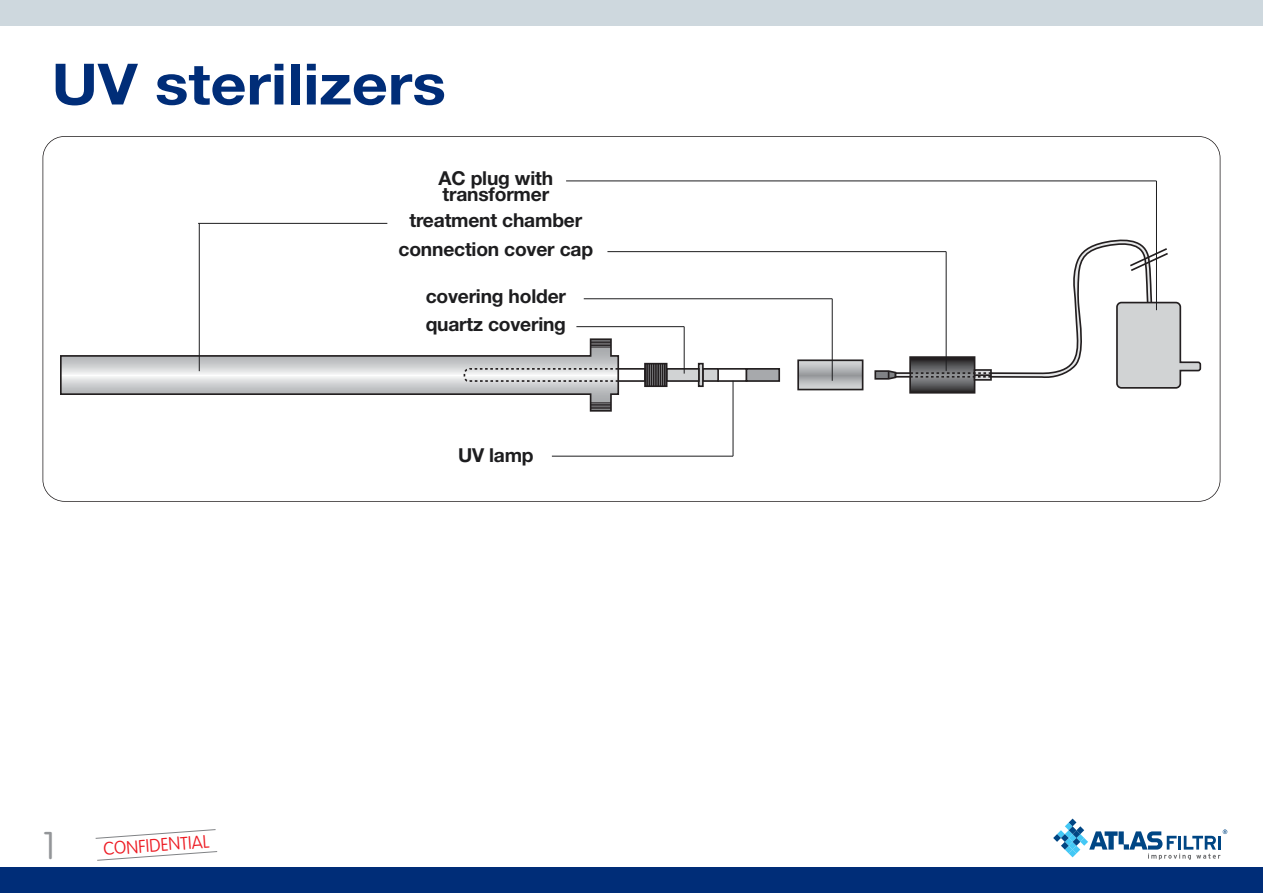
<style>
.page{position:relative;width:1263px;height:893px;background:#fff}
.page>*{position:absolute;margin:0;border:0;box-sizing:border-box;transform-origin:0 0}
.t1{font:700 57px "Helvetica Neue";color:#002d78;scale:1.1 1}
.t2{font:100 38.1px "VAG Rounded";color:#939598}
.t3{font:700 19.2px/28.7px "Helvetica Neue";letter-spacing:-.01em;color:#1d1d1f}
.t4{font:100 18px "VAG Rounded";color:#ed1c24}
</style>
<div class="page">
<div style="left:43px;top:136px;width:1177px;height:366px;border:2px solid #231f20;border-radius:22px"></div>
<svg style="left:95px;top:829px;width:123px;height:32px"></svg>
<div style="left:0;top:0;width:1263px;height:26px;background:#ced8de"></div>
<div style="left:0;top:867px;width:1263px;height:26px;background:#002d78"></div>
<svg style="left:1053px;top:819px;width:174px;height:41px"></svg>
<div style="left:910px;top:357px;width:64px;height:36px;background:#373536"></div>
<div style="left:909px;top:356px;width:66px;height:38px;border:2px solid #231f20"></div>
<svg style="left:800px;top:362px;width:60px;height:25px"></svg>
<div style="left:797px;top:359px;width:66px;height:31px;border:2px solid #231f20"></div>
<div style="left:717px;top:368px;width:30px;height:14px;border:2px solid #231f20"></div>
<div style="left:746px;top:369px;width:33px;height:12px;background:#a7a9ac"></div>
<div style="left:746px;top:368px;width:34px;height:14px;border:2px solid #231f20"></div>
<div style="left:703px;top:369px;width:15px;height:12px;background:#d1d3d4"></div>
<div style="left:702px;top:368px;width:17px;height:14px;border:2px solid #231f20"></div>
<div style="left:698px;top:363px;width:6px;height:24px;border:2px solid #231f20"></div>
<div style="left:667px;top:369px;width:32px;height:12px;background:#d1d3d4"></div>
<div style="left:666px;top:368px;width:34px;height:14px;border:2px solid #231f20"></div>
<svg style="left:654px;top:366px;width:10px;height:18px"></svg>
<svg style="left:647px;top:366px;width:7px;height:18px"></svg>
<hr style="left:655px;top:364px;width:2px;height:22px;background:#231f20">
<hr style="left:657px;top:364px;width:2px;height:22px;background:#231f20">
<hr style="left:659px;top:364px;width:2px;height:22px;background:#231f20">
<svg style="left:662px;top:366px;width:1px;height:18px"></svg>
<div style="left:644px;top:363px;width:23px;height:24px;border:2px solid #231f20"></div>
<svg style="left:60px;top:338px;width:560px;height:74px"></svg>
<div style="left:617px;top:368px;width:29px;height:14px;border:2px solid #231f20"></div>
<svg style="left:874px;top:370px;width:23px;height:10px"></svg>
<div style="left:895px;top:372px;width:16px;height:6px;border:2px solid #231f20"></div>
<svg style="left:910px;top:239px;width:292px;height:150px"></svg>
<hr style="left:198px;top:223px;width:189px;height:1px;background:#1d1d1f">
<hr style="left:607px;top:251px;width:339px;height:1px;background:#1d1d1f">
<hr style="left:946px;top:252px;width:1px;height:119px;background:#1d1d1f">
<hr style="left:566px;top:181px;width:590px;height:1px;background:#1d1d1f">
<hr style="left:1156px;top:181px;width:1px;height:129px;background:#1d1d1f">
<hr style="left:552px;top:456px;width:181px;height:1px;background:#1d1d1f">
<hr style="left:733px;top:381px;width:1px;height:75px;background:#1d1d1f">
<hr style="left:584px;top:298px;width:248px;height:1px;background:#1d1d1f">
<hr style="left:576px;top:326px;width:108px;height:1px;background:#1d1d1f">
<hr style="left:684px;top:327px;width:1px;height:47px;background:#1d1d1f">
<hr style="left:832px;top:299px;width:1px;height:82px;background:#1d1d1f">
<hr style="left:199px;top:223px;width:1px;height:148px;background:#1d1d1f">
<h1 class="t1" style="left:52px;top:64px;width:360px">UV sterilizers</h1>
<p class="t3" style="left:439px;top:172px;width:116px;line-height:16.5px">AC plug with transformer</p>
<p class="t3" style="left:399px;top:208px;width:196px;text-align:center">treatment chamber connection cover cap</p>
<p class="t3" style="left:426px;top:284px;width:142px;line-height:27.9px">covering holder quartz covering</p>
<h2 class="t2" style="left:43px;top:830px;width:15px">1</h2>
<p class="t4" style="left:103px;top:841px;width:108px;rotate:-4deg">CONFIDENTIAL</p>
<p class="t3" style="left:458px;top:442px;width:77px">UV lamp</p>
</div>
